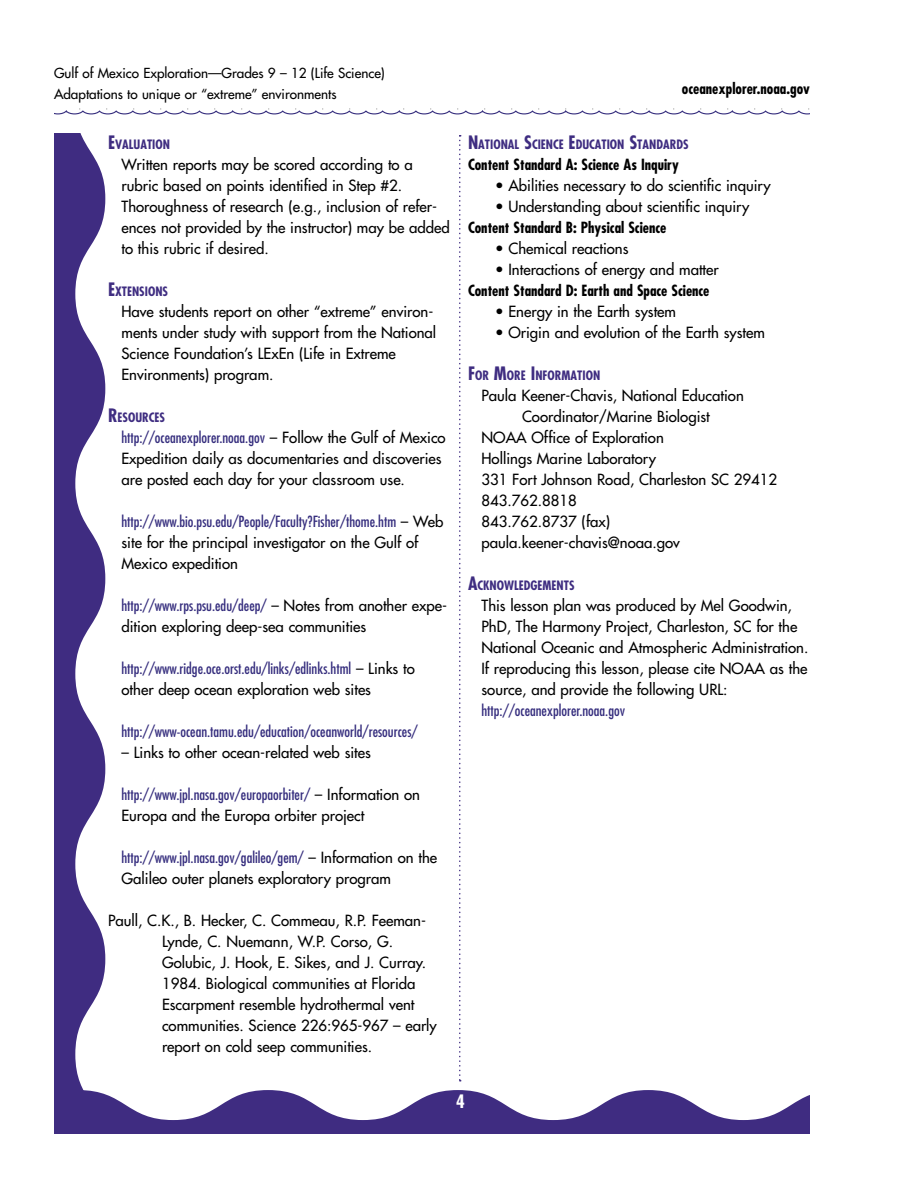
<style>
.page{position:relative;width:918px;height:1188px;background:#fff}
.page>*{position:absolute;margin:0;border:0;box-sizing:border-box;transform-origin:0 0}
.t1{font:700 condensed 18px "Futura";color:#fff}
.body_text_lists{font:15px/21px "Futura";color:#000}
.references{font:15px/21px "Futura";color:#000}
.ind_sub_txt_w_bullet{font:15px "Futura";color:#000}
.body_text_lists-2{font:condensed 15px/21px "Futura";color:#362e7e}
.Standard_header{font:700 condensed 15px "Futura";color:#000}
.t2{font:13.5px/21px "Futura";color:#000}
.Sub_head{font:700 condensed 12.6px "Futura";color:#3f2d81}
.s1{font-size:18px}
.s2{font-stretch:condensed;color:#362e7e}
.s3{font-stretch:normal;color:#000}
</style>
<div class="page">
<svg style="left:54px;top:134px;width:51px;height:956px;fill:#3f2c81"></svg>
<svg style="left:54px;top:1090px;width:756px;height:44px"></svg>
<svg style="left:54px;top:108px;width:756px;height:7px"></svg>
<svg style="left:459px;top:135px;width:2px;height:947px"></svg>
<p class="t2" style="left:54px;top:63px;width:332px">Gulf of Mexico Exploration—Grades 9 – 12 (Life Science)<br>Adaptations to unique or “extreme” environments</p>
<p class="Sub_head" style="left:108px;top:137px;width:64px"><span class="s1">E</span>VALUATION</p>
<p class="body_text_lists" style="left:122px;top:154px;width:330px">Written reports may be scored according to a rubric based on points identified in Step #2.<br>Thoroughness of research (e.g., inclusion of refer&shy;ences not provided by the instructor) may be added to this rubric if desired.</p>
<p class="Sub_head" style="left:108px;top:284px;width:62px"><span class="s1">E</span>XTENSIONS</p>
<p class="body_text_lists" style="left:122px;top:301px;width:316px">Have students report on other “extreme” environ&shy;ments under study with support from the National Science Foundation’s LExEn (Life in Extreme Environments) program.</p>
<p class="Sub_head" style="left:108px;top:410px;width:59px"><span class="s1">R</span>ESOURCES</p>
<p class="body_text_lists" style="left:122px;top:427px;width:326px"><span class="s2">http://oceanexplorer.noaa.gov</span> – Follow the Gulf of Mexico<br>Expedition daily as documentaries and discoveries are posted each day for your classroom use.</p>
<p class="body_text_lists" style="left:122px;top:511px;width:323px"><span class="s2">http://www.bio.psu.edu/People/Faculty?Fisher/thome.htm</span> – Web site for the principal investigator on the Gulf of<br>Mexico expedition</p>
<p class="body_text_lists" style="left:122px;top:595px;width:327px"><span class="s2">http://www.rps.psu.edu/deep/</span> – Notes from another expe&shy;dition exploring deep-sea communities</p>
<p class="body_text_lists-2" style="left:122px;top:658px;width:295px">http://www.ridge.oce.orst.edu/links/edlinks.html <span class="s3">– Links to other deep ocean exploration web sites</span></p>
<p class="body_text_lists-2" style="left:122px;top:721px;width:298px">http://www-ocean.tamu.edu/education/oceanworld/resources/</p>
<p class="body_text_lists" style="left:122px;top:742px;width:251px">– Links to other ocean-related web sites</p>
<p class="body_text_lists" style="left:122px;top:784px;width:300px"><span class="s2">http://www.jpl.nasa.gov/europaorbiter/</span> – Information on<br>Europa and the Europa orbiter project</p>
<p class="body_text_lists" style="left:122px;top:847px;width:317px"><span class="s2">http://www.jpl.nasa.gov/galileo/gem/</span> – Information on the<br>Galileo outer planets exploratory program</p>
<p class="references" style="left:162px;top:910px;width:276px;text-indent:-54px">Paull, C.K., B. Hecker, C. Commeau, R.P. Feeman-Lynde, C. Nuemann, W.P. Corso, G.<br>Golubic, J. Hook, E. Sikes, and J. Curray.<br>1984. Biological communities at Florida Escarpment resemble hydrothermal vent communities. Science 226:965-967 – early report on cold seep communities.</p>
<p class="Standard_header" style="left:682px;top:79px;width:130px">oceanexplorer.noaa.gov</p>
<p class="Sub_head" style="left:468px;top:137px;width:222px"><span class="s1">N</span>ATIONAL <span class="s1">S</span>CIENCE <span class="s1">E</span>DUCATION <span class="s1">S</span>TANDARDS</p>
<p class="Standard_header" style="left:468px;top:155px;width:213px">Content Standard A: Science As Inquiry</p>
<p class="ind_sub_txt_w_bullet" style="left:495px;top:176px;width:277px">• Abilities necessary to do scientific inquiry</p>
<p class="ind_sub_txt_w_bullet" style="left:495px;top:197px;width:256px">• Understanding about scientific inquiry</p>
<p class="Standard_header" style="left:468px;top:218px;width:200px">Content Standard B: Physical Science</p>
<p class="ind_sub_txt_w_bullet" style="left:495px;top:239px;width:135px">• Chemical reactions</p>
<p class="ind_sub_txt_w_bullet" style="left:495px;top:260px;width:225px">• Interactions of energy and matter</p>
<p class="Standard_header" style="left:468px;top:281px;width:243px">Content Standard D: Earth and Space Science</p>
<p class="ind_sub_txt_w_bullet" style="left:495px;top:302px;width:183px">• Energy in the Earth system</p>
<p class="ind_sub_txt_w_bullet" style="left:495px;top:323px;width:271px">• Origin and evolution of the Earth system</p>
<p class="Sub_head" style="left:468px;top:368px;width:134px"><span class="s1">F</span>OR <span class="s1">M</span>ORE <span class="s1">I</span>NFORMATION</p>
<p class="body_text_lists" style="left:482px;top:385px;width:264px;text-align:center">Paula Keener-Chavis, National Education<br>Coordinator/Marine Biologist</p>
<p class="body_text_lists" style="left:482px;top:427px;width:184px">NOAA Office of Exploration</p>
<p class="body_text_lists" style="left:482px;top:448px;width:176px">Hollings Marine Laboratory</p>
<p class="body_text_lists" style="left:482px;top:469px;width:297px">331 Fort Johnson Road, Charleston SC 29412</p>
<p class="body_text_lists" style="left:482px;top:490px;width:97px">843.762.8818</p>
<p class="body_text_lists" style="left:482px;top:511px;width:130px">843.762.8737 (fax)</p>
<p class="body_text_lists" style="left:482px;top:532px;width:200px">paula.keener-chavis@noaa.gov</p>
<p class="Sub_head" style="left:468px;top:578px;width:108px"><span class="s1">A</span>CKNOWLEDGEMENTS</p>
<p class="body_text_lists" style="left:482px;top:595px;width:328px">This lesson plan was produced by Mel Goodwin, PhD, The Harmony Project, Charleston, SC for the National Oceanic and Atmospheric Administration.<br>If reproducing this lesson, please cite NOAA as the source, and provide the following URL:</p>
<p class="body_text_lists-2" style="left:482px;top:700px;width:145px">http://oceanexplorer.noaa.gov</p>
<p class="t1" style="left:456px;top:1090px;width:10px">4</p>
</div>
